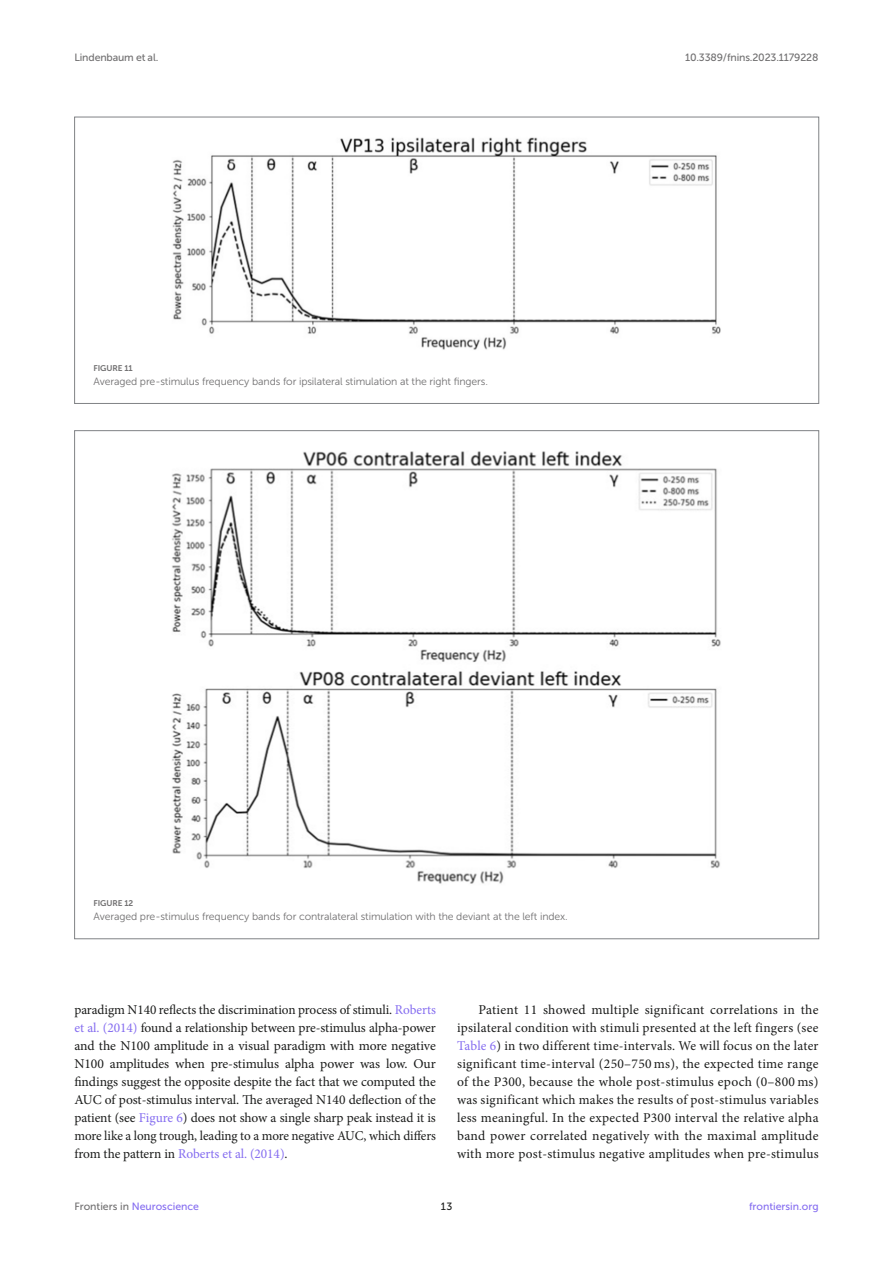
<style>
.page{position:relative;width:893px;height:1263px;background:#fff}
.page>*{position:absolute;margin:0;border:0;box-sizing:border-box;transform-origin:0 0}
.TEXT{font:13.5px/18px "Minion Pro";color:#1b1c1b;text-align:justify}
.FIG_LEG{font:10.5px "Museo Sans 300";letter-spacing:-.01em;color:#706f70}
.t1{font:10.5px "Museo Sans 500";letter-spacing:-.015em;color:#706f70}
.t2{font:10.5px "Museo Sans 500";color:#856df0}
.t3{font:10.5px "Museo Sans 500";color:#1b1c1b}
.FIG_HD{font:8.25px "Museo Sans 700";letter-spacing:-.01em;color:#706f70}
.s1{color:#856df0}
.s2{color:#706f70}
</style>
<div class="page">
<img style="left:172px;top:137px;width:549px;height:213px">
<img style="left:172px;top:451px;width:549px;height:433px">
<p class="t1" style="left:74px;top:51px;width:85px">Lindenbaum et al.</p>
<p class="t1" style="left:685px;top:51px;width:135px">10.3389/fnins.2023.1179228</p>
<p class="FIG_HD" style="left:94px;top:364px;width:41px">FIGURE 11</p>
<p class="FIG_LEG" style="left:94px;top:375px;width:396px">Averaged pre-stimulus frequency bands for ipsilateral stimulation at the right fingers.</p>
<p class="FIG_HD" style="left:94px;top:899px;width:41px">FIGURE 12</p>
<p class="FIG_LEG" style="left:94px;top:910px;width:476px">Averaged pre-stimulus frequency bands for contralateral stimulation with the deviant at the left index.</p>
<p class="TEXT" style="left:74px;top:1001px;width:363px">paradigm N140 reflects the discrimination process of stimuli. <span class="s1">Roberts et al. (2014)</span> found a relationship between pre-stimulus alpha-power and the N100 amplitude in a visual paradigm with more negative N100 amplitudes when pre-stimulus alpha power was low. Our findings suggest the opposite despite the fact that we computed the AUC of post-stimulus interval. The averaged N140 deflection of the patient (see <span class="s1">Figure 6</span>) does not show a single sharp peak instead it is more like a long trough, leading to a more negative AUC, which differs from the pattern in <span class="s1">Roberts et al. (2014)</span>.</p>
<p class="TEXT" style="left:457px;top:1001px;width:363px;text-indent:21px">Patient 11 showed multiple significant correlations in the ipsilateral condition with stimuli presented at the left fingers (see <span class="s1">Table 6</span>) in two different time-intervals. We will focus on the later significant time-interval (250–750 ms), the expected time range of the P300, because the whole post-stimulus epoch (0–800 ms) was significant which makes the results of post-stimulus variables less meaningful. In the expected P300 interval the relative alpha band power correlated negatively with the maximal amplitude with more post-stimulus negative amplitudes when pre-stimulus</p>
<p class="t2" style="left:74px;top:1200px;width:126px"><span class="s2">Frontiers in</span> Neuroscience</p>
<p class="t3" style="left:441px;top:1200px;width:13px">13</p>
<p class="t2" style="left:749px;top:1200px;width:71px">frontiersin.org</p>
</div>
